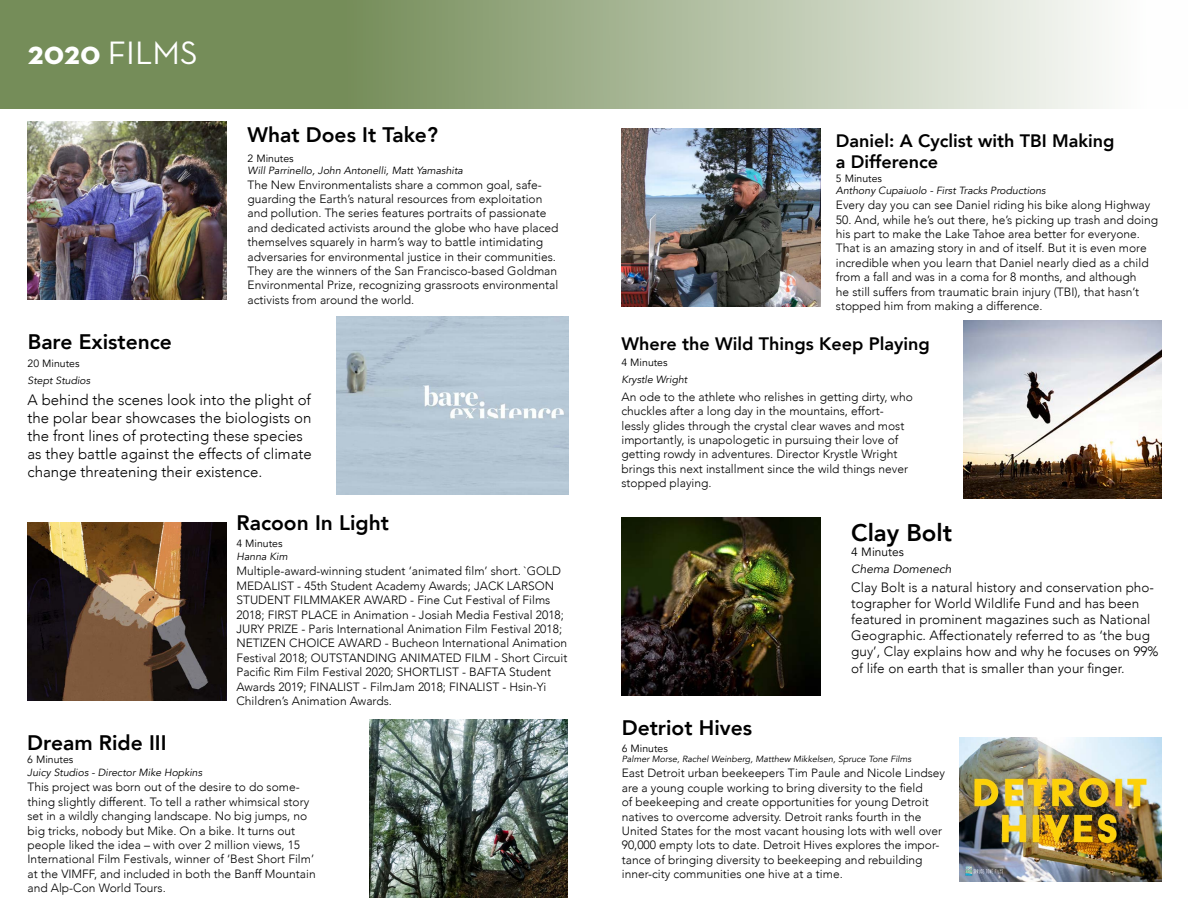
<style>
.page{position:relative;width:1188px;height:918px;background:#fff}
.page>*{position:absolute;margin:0;border:0;box-sizing:border-box;transform-origin:0 0}
.t1{font:33px "Neutra Text";color:#fff}
.t2{font:800 24px "Avenir";color:#000}
.t3{font:800 21px "Avenir";color:#000}
.t4{font:800 18px/21.6px "Avenir";color:#000}
.t5{font:300 15px/18px "Avenir";color:#000}
.t6{font:300 13.5px/16.2px "Avenir";color:#000}
.t7{font:300 12px/14.4px "Avenir";color:#000}
.t8{font:12px "Avenir";color:#000}
.t9{font:italic 11.85px "Avenir";color:#000}
.t10{font:10.5px "Avenir";color:#000}
.t11{font:italic 10.35px "Avenir";color:#000}
.t12{font:italic 8.85px "Avenir";color:#000}
.s1{font-weight:700}
</style>
<div class="page">
<img style="left:28px;top:121px;width:199px;height:178px">
<img style="left:336px;top:316px;width:232px;height:178px">
<img style="left:28px;top:522px;width:199px;height:178px">
<svg style="left:1px;top:0;width:1102px;height:109px;background:#a1b18e"></svg>
<img style="left:369px;top:719px;width:199px;height:178px">
<img style="left:622px;top:129px;width:198px;height:178px">
<img style="left:963px;top:320px;width:199px;height:178px">
<img style="left:622px;top:517px;width:198px;height:178px">
<img style="left:959px;top:737px;width:203px;height:145px">
<h1 class="t1" style="left:28px;top:32px;width:171px"><span class="s1">2020</span> FILMS</h1>
<h3 class="t3" style="left:248px;top:119px;width:192px">What Does It Take?</h3>
<p class="t10" style="left:248px;top:152px;width:48px">2 Minutes</p>
<p class="t11" style="left:248px;top:164px;width:217px">Will Parrinello, John Antonelli, Matt Yamashita</p>
<p class="t7" style="left:248px;top:177px;width:313px">The New Environmentalists share a common goal, safe&shy;guarding the Earth’s natural resources from exploitation and pollution. The series features portraits of passionate and dedicated activists around the globe who have placed themselves squarely in harm’s way to battle intimidating adversaries for environmental justice in their communities.<br>They are the winners of the San Francisco-based Goldman Environmental Prize, recognizing grassroots environmental activists from around the world.</p>
<h3 class="t3" style="left:28px;top:325px;width:146px">Bare Existence</h3>
<p class="t10" style="left:28px;top:357px;width:53px">20 Minutes</p>
<p class="t11" style="left:28px;top:374px;width:64px">Stept Studios</p>
<p class="t5" style="left:28px;top:391px;width:286px">A behind the scenes look into the plight of the polar bear showcases the biologists on the front lines of protecting these species as they battle against the effects of climate change threatening their existence.</p>
<h3 class="t3" style="left:237px;top:506px;width:154px">Racoon In Light</h3>
<p class="t10" style="left:237px;top:537px;width:48px">4 Minutes</p>
<p class="t11" style="left:237px;top:551px;width:53px">Hanna Kim</p>
<p class="t7" style="left:237px;top:564px;width:333px">Multiple-award-winning student ‘animated film’ short. `GOLD MEDALIST - 45th Student Academy Awards; JACK LARSON STUDENT FILMMAKER AWARD - Fine Cut Festival of Films 2018; FIRST PLACE in Animation - Josiah Media Festival 2018; JURY PRIZE - Paris International Animation Film Festival 2018; NETIZEN CHOICE AWARD - Bucheon International Animation Festival 2018; OUTSTANDING ANIMATED FILM - Short Circuit Pacific Rim Film Festival 2020; SHORTLIST - BAFTA Student Awards 2019; FINALIST - FilmJam 2018; FINALIST - Hsin-Yi Children’s Animation Awards.</p>
<h3 class="t3" style="left:27px;top:726px;width:141px">Dream Ride III</h3>
<p class="t10" style="left:27px;top:753px;width:48px">6 Minutes</p>
<p class="t11" style="left:27px;top:767px;width:177px">Juicy Studios - Director Mike Hopkins</p>
<p class="t7" style="left:28px;top:780px;width:290px">This project was born out of the desire to do some&shy;thing slightly different. To tell a rather whimsical story set in a wildly changing landscape. No big jumps, no big tricks, nobody but Mike. On a bike. It turns out people liked the idea – with over 2 million views, 15<br>International Film Festivals, winner of ‘Best Short Film’ at the VIMFF, and included in both the Banff Mountain and Alp-Con World Tours.</p>
<h3 class="t4" style="left:836px;top:130px;width:280px">Daniel: A Cyclist with TBI Making a Difference</h3>
<p class="t10" style="left:836px;top:172px;width:48px">5 Minutes</p>
<p class="t11" style="left:836px;top:184px;width:211px">Anthony Cupaiuolo - First Tracks Productions</p>
<p class="t7" style="left:836px;top:198px;width:316px">Every day you can see Daniel riding his bike along Highway</p>
<p class="t7" style="left:836px;top:212px;width:324px">50. And, while he’s out there, he’s picking up trash and doing his part to make the Lake Tahoe area better for everyone.<br>That is an amazing story in and of itself. But it is even more incredible when you learn that Daniel nearly died as a child from a fall and was in a coma for 8 months, and although<br>he still suffers from traumatic brain injury (TBI), that hasn’t stopped him from making a difference.</p>
<h3 class="t4" style="left:621px;top:333px;width:310px">Where the Wild Things Keep Playing</h3>
<p class="t10" style="left:622px;top:356px;width:48px">4 Minutes</p>
<p class="t11" style="left:622px;top:373px;width:67px">Krystle Wright</p>
<p class="t7" style="left:622px;top:389px;width:293px">An ode to the athlete who relishes in getting dirty, who chuckles after a long day in the mountains, effort&shy;lessly glides through the crystal clear waves and most importantly, is unapologetic in pursuing their love of getting rowdy in adventures. Director Krystle Wright brings this next installment since the wild things never stopped playing.</p>
<h2 class="t2" style="left:851px;top:514px;width:102px">Clay Bolt</h2>
<p class="t8" style="left:851px;top:545px;width:54px">4 Minutes</p>
<p class="t9" style="left:851px;top:561px;width:102px">Chema Domenech</p>
<p class="t6" style="left:851px;top:579px;width:309px">Clay Bolt is a natural history and conservation pho&shy;tographer for World Wildlife Fund and has been featured in prominent magazines such as National Geographic. Affectionately referred to as ‘the bug guy’, Clay explains how and why he focuses on 99% of life on earth that is smaller than your finger.</p>
<h3 class="t3" style="left:622px;top:712px;width:132px">Detriot Hives</h3>
<p class="t10" style="left:622px;top:742px;width:48px">6 Minutes</p>
<p class="t12" style="left:622px;top:754px;width:291px">Palmer Morse, Rachel Weinberg, Matthew Mikkelsen, Spruce Tone Films</p>
<p class="t7" style="left:622px;top:766px;width:325px">East Detroit urban beekeepers Tim Paule and Nicole Lindsey are a young couple working to bring diversity to the field<br>of beekeeping and create opportunities for young Detroit natives to overcome adversity. Detroit ranks fourth in the United States for the most vacant housing lots with well over 90,000 empty lots to date. Detroit Hives explores the impor&shy;tance of bringing diversity to beekeeping and rebuilding inner-city communities one hive at a time.</p>
</div>
